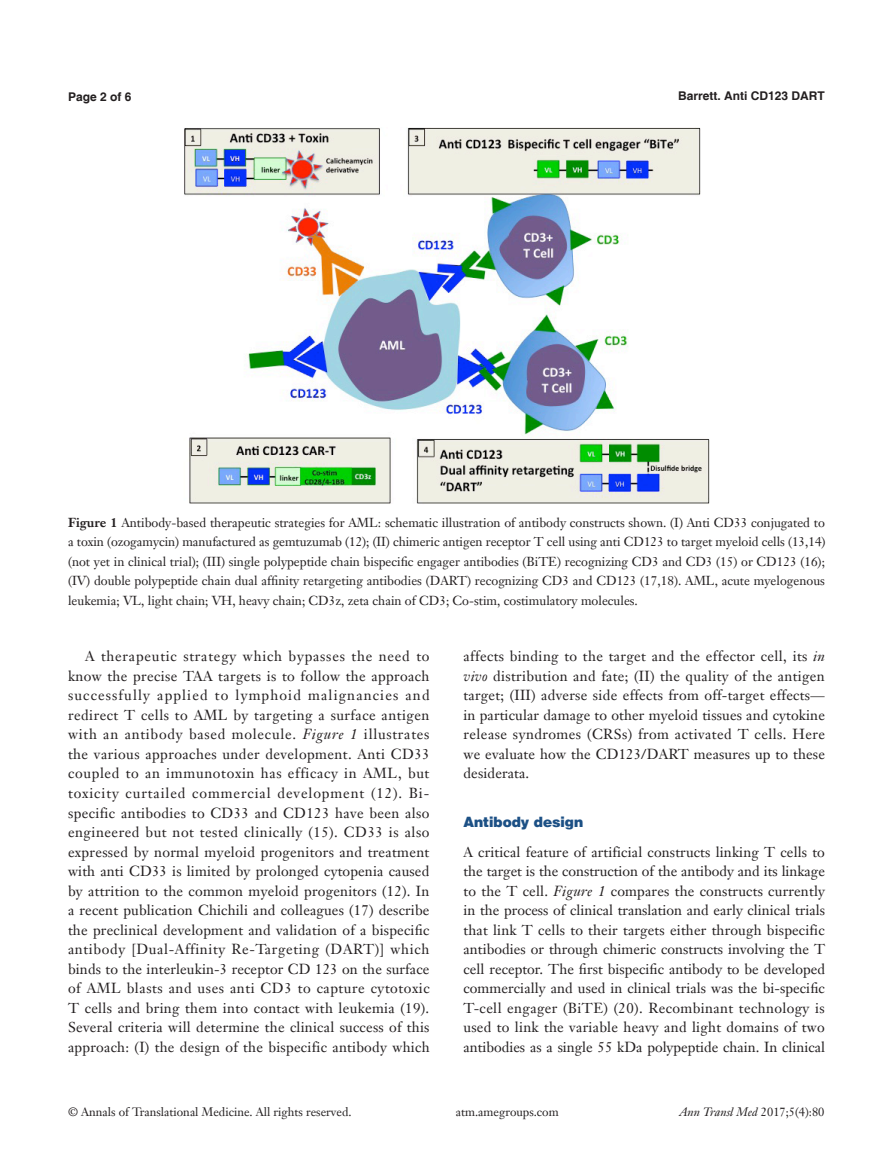
<style>
.page{position:relative;width:893px;height:1170px;background:#fff}
.page>*{position:absolute;margin:0;border:0;box-sizing:border-box;transform-origin:0 0}
.t1{font:14.25px/19.5px "Janson Text LT";letter-spacing:.01em;color:#231f20;text-align:justify}
.一级标题-6_5{font:900 14.25px "Helvetica";color:#1c5085}
.t2{font:12.75px/19.5px "Janson Text LT";color:#231f20;text-align:justify}
.t3{font:12px "Janson Text LT";color:#231f20}
.t4{font:700 12px "Helvetica";color:#231f20}
.t5{font:italic 12px "Janson Text LT";color:#231f20}
.s1{font-weight:700}
.s2{font-style:italic}
.s3{font-style:normal}
</style>
<div class="page">
<img style="left:184px;top:128px;width:525px;height:376px">
<p class="t4" style="left:68px;top:89px;width:65px">Page 2 of 6</p>
<p class="t4" style="left:678px;top:88px;width:148px">Barrett. Anti CD123 DART</p>
<p class="t2" style="left:68px;top:512px;width:759px"><span class="s1">Figure 1</span> Antibody-based therapeutic strategies for AML: schematic illustration of antibody constructs shown. (I) Anti CD33 conjugated to a toxin (ozogamycin) manufactured as gemtuzumab (12); (II) chimeric antigen receptor T cell using anti CD123 to target myeloid cells (13,14) (not yet in clinical trial); (III) single polypeptide chain bispecific engager antibodies (BiTE) recognizing CD3 and CD3 (15) or CD123 (16); (IV) double polypeptide chain dual affinity retargeting antibodies (DART) recognizing CD3 and CD123 (17,18). AML, acute myelogenous leukemia; VL, light chain; VH, heavy chain; CD3z, zeta chain of CD3; Co-stim, costimulatory molecules.</p>
<p class="t1" style="left:68px;top:646px;width:363px;text-indent:17px">A therapeutic strategy which bypasses the need to know the precise TAA targets is to follow the approach successfully applied to lymphoid malignancies and redirect T cells to AML by targeting a surface antigen with an antibody based molecule. <span class="s2">Figure 1</span> illustrates the various approaches under development. Anti CD33 coupled to an immunotoxin has efficacy in AML, but toxicity curtailed commercial development (12). Bi&shy;specific antibodies to CD33 and CD123 have been also engineered but not tested clinically (15). CD33 is also expressed by normal myeloid progenitors and treatment with anti CD33 is limited by prolonged cytopenia caused by attrition to the common myeloid progenitors (12). In a recent publication Chichili and colleagues (17) describe the preclinical development and validation of a bispecific antibody [Dual-Affinity Re-Targeting (DART)] which binds to the interleukin-3 receptor CD 123 on the surface of AML blasts and uses anti CD3 to capture cytotoxic T cells and bring them into contact with leukemia (19).<br>Several criteria will determine the clinical success of this approach: (I) the design of the bispecific antibody which</p>
<p class="t1" style="left:463px;top:646px;width:363px">affects binding to the target and the effector cell, its <span class="s2">in vivo</span> distribution and fate; (II) the quality of the antigen target; (III) adverse side effects from off-target effects— in particular damage to other myeloid tissues and cytokine release syndromes (CRSs) from activated T cells. Here we evaluate how the CD123/DART measures up to these desiderata.</p>
<p class="一级标题-6_5" style="left:463px;top:813px;width:121px">Antibody design</p>
<p class="t1" style="left:463px;top:841px;width:363px">A critical feature of artificial constructs linking T cells to the target is the construction of the antibody and its linkage to the T cell. <span class="s2">Figure 1</span> compares the constructs currently in the process of clinical translation and early clinical trials that link T cells to their targets either through bispecific antibodies or through chimeric constructs involving the T cell receptor. The first bispecific antibody to be developed commercially and used in clinical trials was the bi-specific T-cell engager (BiTE) (20). Recombinant technology is used to link the variable heavy and light domains of two antibodies as a single 55 kDa polypeptide chain. In clinical</p>
<p class="t3" style="left:68px;top:1104px;width:285px">© Annals of Translational Medicine. All rights reserved.</p>
<p class="t3" style="left:456px;top:1104px;width:104px">atm.amegroups.com</p>
<p class="t5" style="left:679px;top:1104px;width:147px">Ann Transl Med <span class="s3">2017;5(4):80</span></p>
</div>
